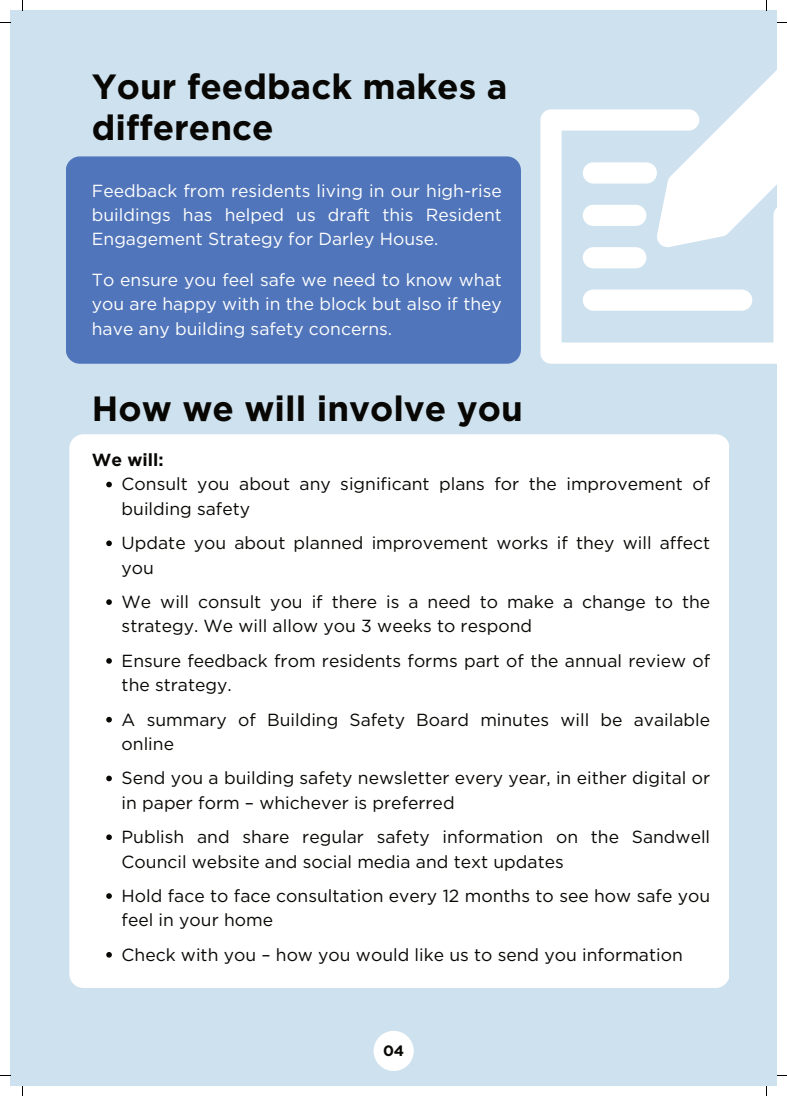
<style>
.page{position:relative;width:787px;height:1096px;background:#fff}
.page>*{position:absolute;margin:0;border:0;box-sizing:border-box;transform-origin:0 0}
.t1{font:700 35px/41.2px "Gotham";color:#080704}
.t2{font:17.5px/24.4px "Gotham";color:#080704}
.t3{font:17.5px/24.1px "Gotham";color:#fff;text-align:justify}
.t4{font:700 17.5px "Gotham";color:#080704}
.t5{font:700 15px "Gotham";color:#080704}
</style>
<div class="page">
<div style="left:10px;top:10px;width:767px;height:1076px;background:#cee1ee"></div>
<svg style="left:540px;top:70px;width:237px;height:294px"></svg>
<div style="left:374px;top:1030px;width:40px;height:40px;background:#fff;border-radius:50%"></div>
<div style="left:66px;top:156px;width:455px;height:208px;background:#5075ba;border-radius:14px"></div>
<div style="left:69px;top:434px;width:660px;height:553px;background:#fff;border-radius:14px"></div>
<svg style="left:106px;top:481px;width:6px;height:6px"></svg>
<svg style="left:106px;top:540px;width:6px;height:6px"></svg>
<svg style="left:106px;top:599px;width:6px;height:6px"></svg>
<svg style="left:106px;top:658px;width:6px;height:5px"></svg>
<svg style="left:106px;top:716px;width:6px;height:6px"></svg>
<svg style="left:106px;top:775px;width:6px;height:6px"></svg>
<svg style="left:106px;top:834px;width:6px;height:6px"></svg>
<svg style="left:106px;top:893px;width:6px;height:5px"></svg>
<svg style="left:106px;top:952px;width:6px;height:5px"></svg>
<h1 class="t1" style="left:92px;top:65px;width:417px">Your feedback makes a difference</h1>
<p class="t3" style="left:92px;top:178px;width:411px">Feedback from residents living in our high-rise buildings has helped us draft this Resident Engagement Strategy for Darley House.</p>
<p class="t3" style="left:92px;top:267px;width:411px">To ensure you feel safe we need to know what you are happy with in the block but also if they have any building safety concerns.</p>
<h1 class="t1" style="left:92px;top:387px;width:433px">How we will involve you</h1>
<p class="t4" style="left:92px;top:448px;width:73px">We will:</p>
<p class="t2" style="left:122px;top:471px;width:590px">Consult you about any significant plans for the improvement of building safety</p>
<p class="t2" style="left:122px;top:530px;width:590px">Update you about planned improvement works if they will affect you</p>
<p class="t2" style="left:122px;top:589px;width:590px">We will consult you if there is a need to make a change to the strategy. We will allow you 3 weeks to respond</p>
<p class="t2" style="left:122px;top:648px;width:590px">Ensure feedback from residents forms part of the annual review of the strategy.</p>
<p class="t2" style="left:122px;top:706px;width:590px">A summary of Building Safety Board minutes will be available online</p>
<p class="t2" style="left:122px;top:765px;width:590px">Send you a building safety newsletter every year, in either digital or in paper form – whichever is preferred</p>
<p class="t2" style="left:122px;top:824px;width:590px">Publish and share regular safety information on the Sandwell<br>Council website and social media and text updates</p>
<p class="t2" style="left:122px;top:883px;width:590px">Hold face to face consultation every 12 months to see how safe you feel in your home</p>
<p class="t2" style="left:122px;top:941px;width:563px">Check with you – how you would like us to send you information</p>
<p class="t5" style="left:383px;top:1040px;width:23px">04</p>
</div>
